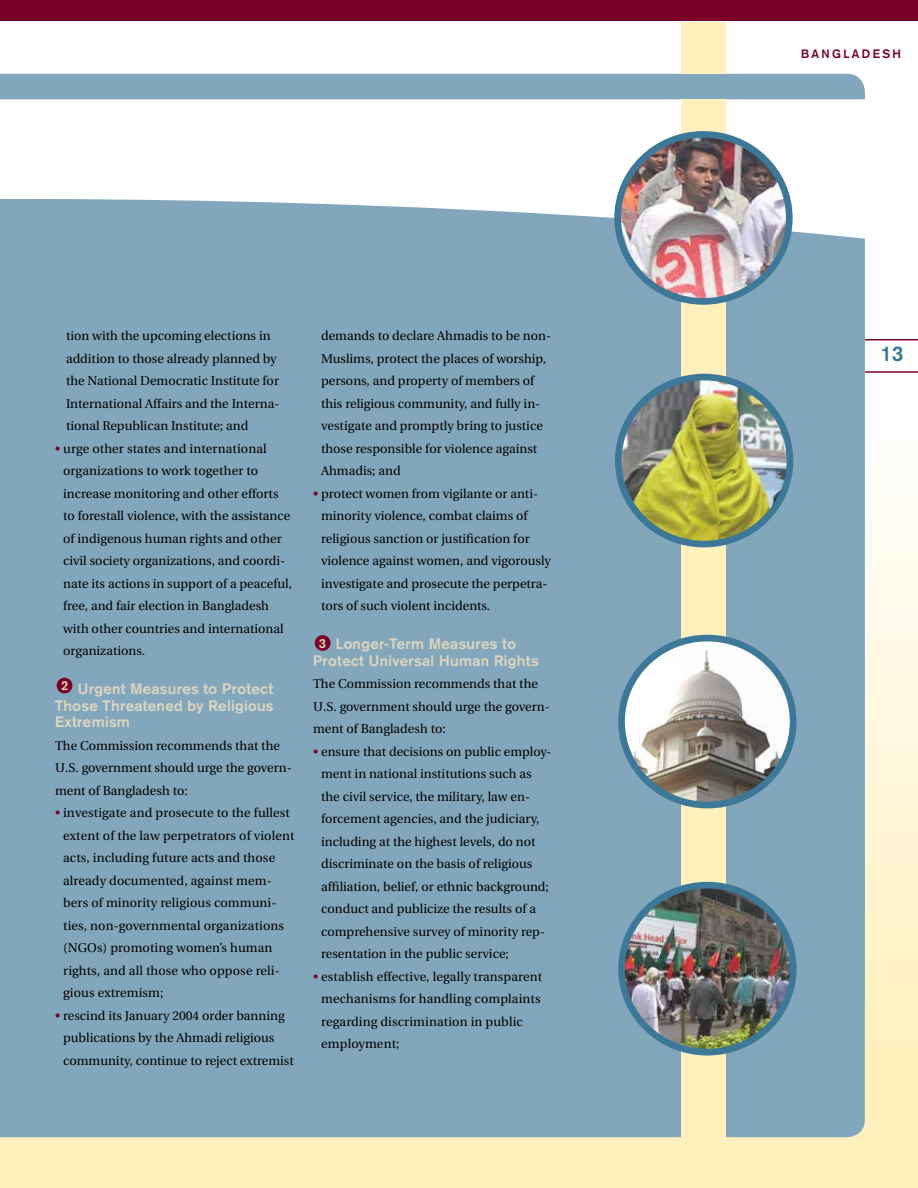
<style>
.page{position:relative;width:918px;height:1188px;background:#fff}
.page>*{position:absolute;margin:0;border:0;box-sizing:border-box;transform-origin:0 0}
.t1{font:700 21px "Akzidenz Grotesk";color:#3e7898}
.t2{font:700 15px/16.5px "Akzidenz Grotesk";letter-spacing:.025em;color:#ded5be;text-align:justify}
.t3{font:700 13.05px "Akzidenz Grotesk";color:#ded5be}
.t4{font:12.75px/22.5px "Utopia";color:#000}
.t5{font:700 12px "Akzidenz Grotesk";color:#790026}
.s1{color:#790026}
</style>
<div class="page">
<div style="left:0;top:373px;width:918px;height:815px;background:linear-gradient(to bottom,#fff,#ffeeb5)"></div>
<div style="left:0;top:74px;width:865px;height:1063px;background:#82a7bc"></div>
<div style="left:0;top:0;width:918px;height:21px;background:#790026"></div>
<hr style="left:865px;top:339px;width:53px;height:1px;background:#790026">
<hr style="left:865px;top:371px;width:53px;height:2px;background:#790026">
<svg style="left:0;top:99px;width:865px;height:140px"></svg>
<div style="left:681px;top:99px;width:44px;height:1088px;background:#fff0be"></div>
<img style="left:618px;top:377px;width:172px;height:167px;border-radius:50%">
<div style="left:615px;top:374px;width:178px;height:173px;border:7px solid #3e7898;border-radius:50%"></div>
<img style="left:623px;top:638px;width:170px;height:167px;border-radius:50%">
<div style="left:618px;top:635px;width:178px;height:173px;border:7px solid #3e7898;border-radius:50%"></div>
<img style="left:618px;top:134px;width:171px;height:167px;border-radius:50%">
<div style="left:614px;top:131px;width:179px;height:174px;border:7px solid #3e7898;border-radius:50%"></div>
<img style="left:622px;top:885px;width:171px;height:167px;border-radius:50%">
<div style="left:618px;top:882px;width:178px;height:173px;border:7px solid #3e7898;border-radius:50%"></div>
<div style="left:681px;top:22px;width:44px;height:52px;background:#fff0be"></div>
<div style="left:57px;top:678px;width:15px;height:15px;background:#790026;border-radius:50%"></div>
<div style="left:315px;top:635px;width:16px;height:16px;background:#790026;border-radius:50%"></div>
<p class="t4" style="left:66px;top:325px;width:215px">tion with the upcoming elections in addition to those already planned by the National Democratic Institute for International Affairs and the Interna&shy;tional Republican Institute; and</p>
<p class="t4" style="left:63px;top:437px;width:231px;text-indent:-8px"><span class="s1">•</span> urge other states and international organizations to work together to increase monitoring and other efforts to forestall violence, with the assistance of indigenous human rights and other civil society organizations, and coordi&shy;nate its actions in support of a peaceful, free, and fair election in Bangladesh with other countries and international organizations.</p>
<p class="t2" style="left:55px;top:681px;width:220px;text-indent:23px">Urgent Measures to Protect Those Threatened by Religious Extremism</p>
<p class="t4" style="left:55px;top:734px;width:238px">The Commission recommends that the<br>U.S. government should urge the govern&shy;ment of Bangladesh to:</p>
<p class="t4" style="left:63px;top:802px;width:233px;text-indent:-8px"><span class="s1">•</span> investigate and prosecute to the fullest extent of the law perpetrators of violent acts, including future acts and those already documented, against mem&shy;bers of minority religious communi&shy;ties, non-governmental organizations (NGOs) promoting women’s human rights, and all those who oppose reli&shy;gious extremism;</p>
<p class="t4" style="left:63px;top:1004px;width:232px;text-indent:-8px"><span class="s1">•</span> rescind its January 2004 order banning publications by the Ahmadi religious community, continue to reject extremist</p>
<p class="t3" style="left:61px;top:677px;width:9px">2</p>
<p class="t4" style="left:321px;top:325px;width:231px">demands to declare Ahmadis to be non-Muslims, protect the places of worship, persons, and property of members of this religious community, and fully in&shy;vestigate and promptly bring to justice those responsible for violence against Ahmadis; and</p>
<p class="t4" style="left:321px;top:482px;width:231px;text-indent:-8px"><span class="s1">•</span> protect women from vigilante or anti&shy;minority violence, combat claims of religious sanction or justification for violence against women, and vigorously investigate and prosecute the perpetra&shy;tors of such violent incidents.</p>
<p class="t2" style="left:313px;top:636px;width:227px;text-align:center">Longer-Term Measures to<br>Protect Universal Human Rights</p>
<p class="t4" style="left:313px;top:673px;width:238px">The Commission recommends that the<br>U.S. government should urge the govern&shy;ment of Bangladesh to:</p>
<p class="t4" style="left:321px;top:740px;width:232px;text-indent:-8px"><span class="s1">•</span> ensure that decisions on public employ&shy;ment in national institutions such as the civil service, the military, law en&shy;forcement agencies, and the judiciary, including at the highest levels, do not discriminate on the basis of religious affiliation, belief, or ethnic background; conduct and publicize the results of a comprehensive survey of minority rep&shy;resentation in the public service;</p>
<p class="t4" style="left:321px;top:965px;width:222px;text-indent:-8px"><span class="s1">•</span> establish effective, legally transparent mechanisms for handling complaints regarding discrimination in public employment;</p>
<p class="t3" style="left:319px;top:635px;width:9px">3</p>
<p class="t5" style="left:801px;top:47px;width:22px">BANGLADE</p>
<p class="t5" style="left:882px;top:47px;width:20px">SH</p>
<h1 class="t1" style="left:880px;top:341px;width:25px">13</h1>
</div>
